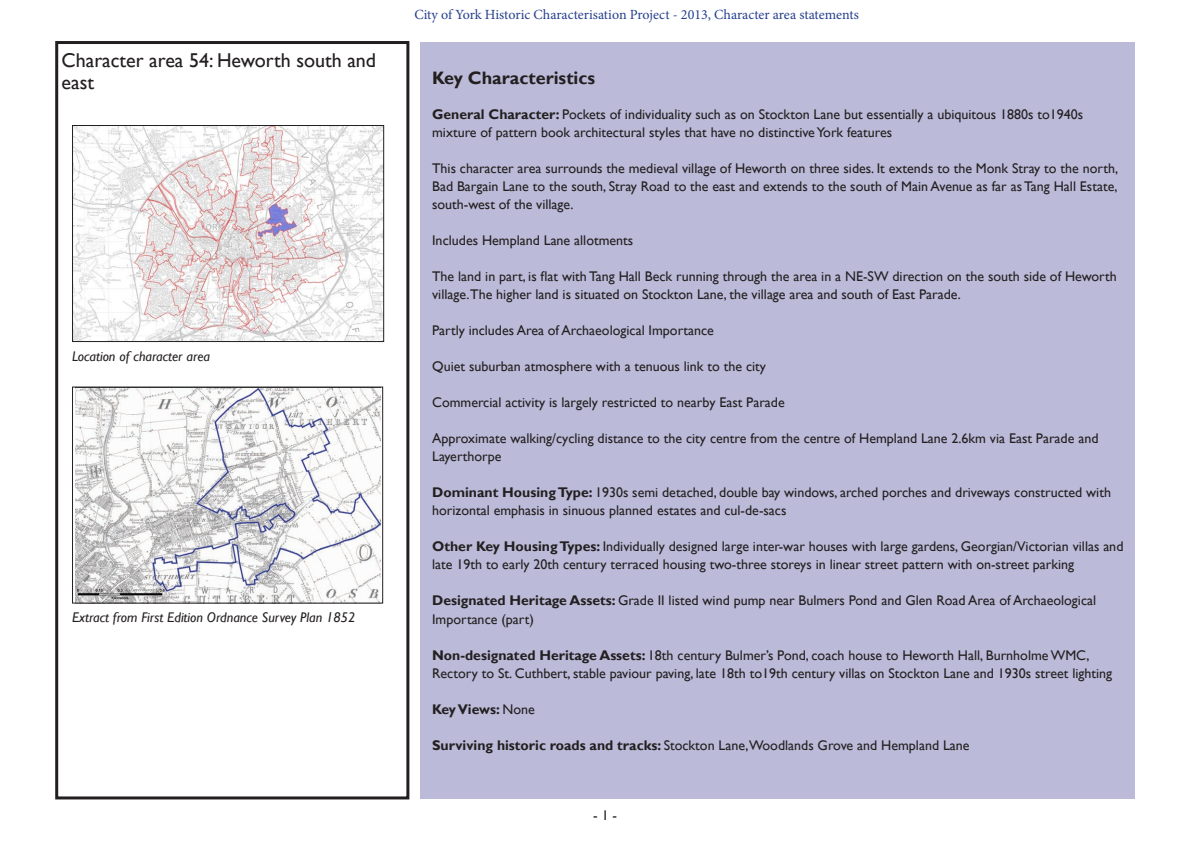
<style>
.page{position:relative;width:1191px;height:842px;background:#fff}
.page>*{position:absolute;margin:0;border:0;box-sizing:border-box;transform-origin:0 0}
.Heading{font:20px/22px "Gill Sans";color:#231f20}
.Sub-heading{font:700 18px "Gill Sans";color:#231f20}
.t1{font:14px/18px "Gill Sans";color:#231f20}
.t2{font:14px "Minion Pro";color:#253f8e}
.t3{font:italic 14px "Gill Sans";color:#231f20}
.t4{font:700 14px "Gill Sans";letter-spacing:-.01em;color:#231f20}
.s1{font-weight:700}
.s2{font-weight:400}
</style>
<div class="page">
<div style="left:55px;top:41px;width:354px;height:758px;border:3px solid #231f20"></div>
<div style="left:420px;top:43px;width:714px;height:756px;background:#bbbbd9"></div>
<img style="left:75px;top:388px;width:305px;height:214px">
<div style="left:72px;top:386px;width:311px;height:218px;border:1px solid #231f20"></div>
<img style="left:74px;top:127px;width:308px;height:213px">
<div style="left:72px;top:125px;width:312px;height:217px;border:1px solid #231f20"></div>
<p class="Heading" style="left:62px;top:49px;width:316px">Character area 54: Heworth south and east</p>
<p class="t3" style="left:72px;top:348px;width:140px">Location of character area</p>
<p class="t3" style="left:72px;top:609px;width:285px">Extract from First Edition Ordnance Survey Plan 1852</p>
<p class="t2" style="left:414px;top:5px;width:446px">City of York Historic Characterisation Project - 2013, Character area statements</p>
<p class="Sub-heading" style="left:432px;top:68px;width:165px">Key Characteristics</p>
<p class="t1" style="left:432px;top:106px;width:652px"><span class="s1">General Character:</span> Pockets of individuality such as on Stockton Lane but essentially a ubiquitous 1880s to1940s mixture of pattern book architectural styles that have no distinctive York features</p>
<p class="t1" style="left:432px;top:160px;width:687px;text-align:justify">This character area surrounds the medieval village of Heworth on three sides. It extends to the Monk Stray to the north, Bad Bargain Lane to the south, Stray Road to the east and extends to the south of Main Avenue as far as Tang Hall Estate, south-west of the village.</p>
<p class="t1" style="left:432px;top:232px;width:203px">Includes Hempland Lane allotments</p>
<p class="t1" style="left:432px;top:268px;width:686px">The land in part, is flat with Tang Hall Beck running through the area in a NE-SW direction on the south side of Heworth village.The higher land is situated on Stockton Lane, the village area and south of East Parade.</p>
<p class="t1" style="left:432px;top:322px;width:283px">Partly includes Area of Archaeological Importance</p>
<p class="t1" style="left:432px;top:358px;width:335px">Quiet suburban atmosphere with a tenuous link to the city</p>
<p class="t1" style="left:432px;top:394px;width:354px">Commercial activity is largely restricted to nearby East Parade</p>
<p class="t1" style="left:432px;top:430px;width:668px">Approximate walking/cycling distance to the city centre from the centre of Hempland Lane 2.6km via East Parade and<br>Layerthorpe</p>
<p class="t1" style="left:432px;top:484px;width:680px"><span class="s1">Dominant Housing Type:</span> 1930s semi detached, double bay windows, arched porches and driveways constructed with horizontal emphasis in sinuous planned estates and cul-de-sacs</p>
<p class="t1" style="left:432px;top:538px;width:693px"><span class="s1">Other Key Housing Types:</span> Individually designed large inter-war houses with large gardens, Georgian/Victorian villas and late 19th to early 20th century terraced housing two-three storeys in linear street pattern with on-street parking</p>
<p class="t1" style="left:432px;top:592px;width:665px"><span class="s1">Designated Heritage Assets:</span> Grade II listed wind pump near Bulmers Pond and Glen Road Area of Archaeological<br>Importance (part)</p>
<p class="t1" style="left:432px;top:646px;width:681px"><span class="s1">Non-designated Heritage Assets:</span> 18th century Bulmer’s Pond, coach house to Heworth Hall, Burnholme WMC,<br>Rectory to St. Cuthbert, stable paviour paving, late 18th to19th century villas on Stockton Lane and 1930s street lighting</p>
<p class="t4" style="left:432px;top:700px;width:104px">Key Views: <span class="s2">None</span></p>
<p class="t1" style="left:432px;top:736px;width:539px"><span class="s1">Surviving historic roads and tracks:</span> Stockton Lane,Woodlands Grove and Hempland Lane</p>
<p class="t1" style="left:593px;top:806px;width:25px">- 1 -</p>
</div>
